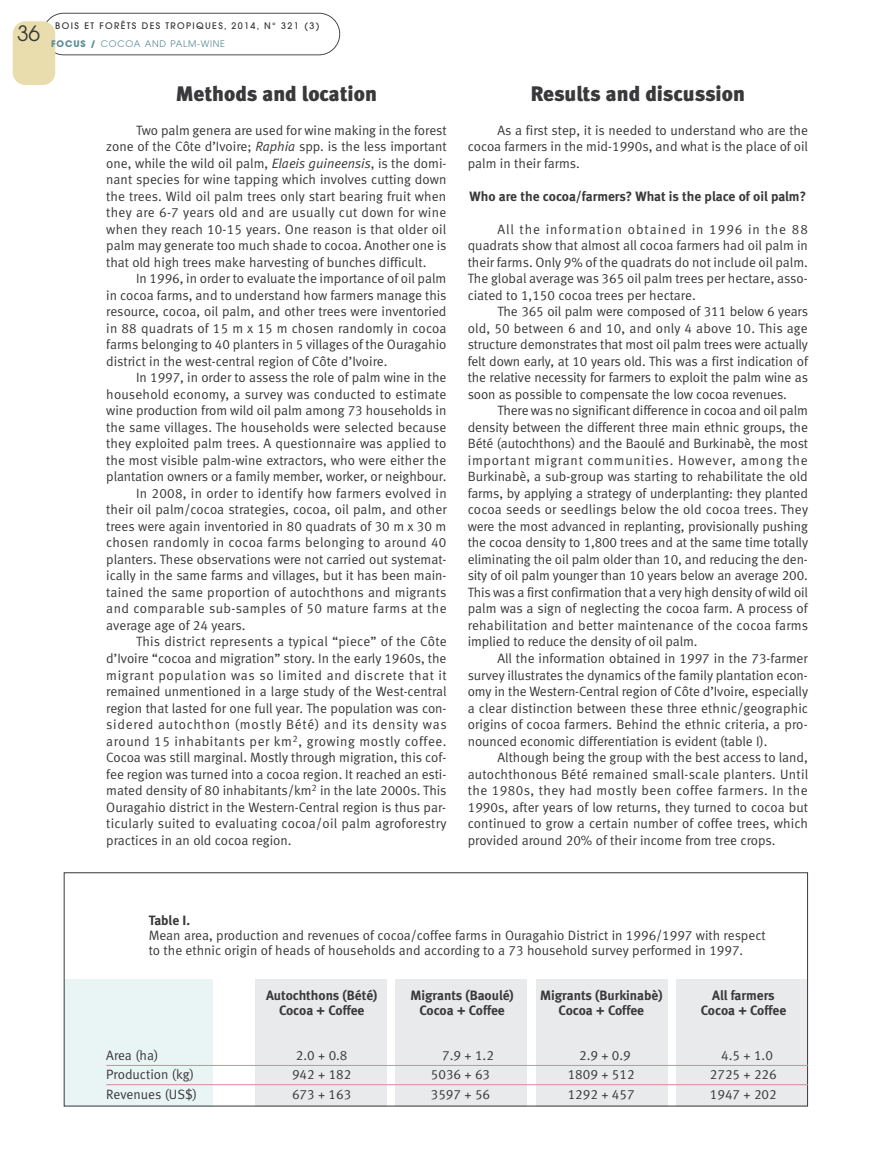
<style>
.page{position:relative;width:893px;height:1149px;background:#fff}
.page>*{position:absolute;margin:0;border:0;box-sizing:border-box;transform-origin:0 0}
.t1{font:21px "Meta Black LF";color:#39383a}
.t2{font:21px "Avant Garde";color:#39383a}
.t3{font:13.5px/16.5px "Meta Normal LF";color:#39383a;text-align:justify}
.t4{font:13.5px "Meta Normal LF";letter-spacing:.02em;color:#39383a}
.t5{font:13.5px "Meta Bold LF";color:#39383a}
.t6{font:13.5px "Meta Normal LF";letter-spacing:.045em;color:#39383a}
.t7{font:13.5px "Meta Normal LF";letter-spacing:.04em;color:#39383a}
.t8{font:13.5px "Meta Normal LF";letter-spacing:.055em;color:#39383a}
.t9{font:13.5px "Meta Normal LF";letter-spacing:.03em;color:#39383a}
.t10{font:500 9px/18px "Avant Garde";letter-spacing:.15em;color:#39383a}
.s1{font-weight:700;color:#5d8d98}
.s2{font-weight:400;color:#5d8d98}
.s3{font-style:italic}
</style>
<div class="page">
<svg style="left:46px;top:13px;width:294px;height:42px"></svg>
<div style="left:13px;top:21px;width:42px;height:64px;background:#eaddad;border-radius:13px"></div>
<div style="left:255px;top:978px;width:132px;height:128px;background:#e9eaec"></div>
<div style="left:395px;top:978px;width:132px;height:128px;background:#e9eaec"></div>
<div style="left:536px;top:978px;width:132px;height:128px;background:#e9eaec"></div>
<div style="left:676px;top:978px;width:132px;height:128px;background:#e9eaec"></div>
<div style="left:64px;top:978px;width:149px;height:128px;background:#e9f5f4"></div>
<div style="left:64px;top:872px;width:744px;height:234px;border:1px solid #39383a"></div>
<hr style="left:106px;top:1064px;width:702px;height:1px;background:#db879e">
<hr style="left:106px;top:1083px;width:702px;height:1px;background:#db879e">
<h1 class="t2" style="left:17px;top:26px;width:25px">36</h1>
<p class="t10" style="left:51px;top:18px;width:270px;text-indent:4px">BOIS ET FORÊTS DES TROPIQUES, 2014, N° 321 (3)<br><span class="s1">FOCUS /</span> <span class="s2">COCOA AND PALM-WINE</span></p>
<h1 class="t1" style="left:176px;top:86px;width:203px">Methods and location</h1>
<p class="t3" style="left:106px;top:123px;width:342px;text-indent:30px">Two palm genera are used for wine making in the forest zone of the Côte d’Ivoire; <span class="s3">Raphia</span> spp. is the less important one, while the wild oil palm, <span class="s3">Elaeis guineensis</span>, is the domi&shy;nant species for wine tapping which involves cutting down the trees. Wild oil palm trees only start bearing fruit when they are 6-7 years old and are usually cut down for wine when they reach 10-15 years. One reason is that older oil palm may generate too much shade to cocoa. Another one is that old high trees make harvesting of bunches difficult.</p>
<p class="t3" style="left:106px;top:271px;width:342px;text-indent:30px">In 1996, in order to evaluate the importance of oil palm in cocoa farms, and to understand how farmers manage this resource, cocoa, oil palm, and other trees were inventoried in 88 quadrats of 15 m x 15 m chosen randomly in cocoa farms belonging to 40 planters in 5 villages of the Ouragahio district in the west-central region of Côte d’Ivoire.</p>
<p class="t3" style="left:136px;top:370px;width:312px">In 1997, in order to assess the role of palm wine in the</p>
<p class="t3" style="left:106px;top:387px;width:342px">household economy, a survey was conducted to estimate</p>
<p class="t3" style="left:106px;top:403px;width:342px">wine production from wild oil palm among 73 households in</p>
<p class="t3" style="left:106px;top:420px;width:342px">the same villages. The households were selected because</p>
<p class="t3" style="left:106px;top:436px;width:341px">they exploited palm trees. A questionnaire was applied to</p>
<p class="t3" style="left:106px;top:453px;width:341px">the most visible palm-wine extractors, who were either the</p>
<p class="t3" style="left:106px;top:469px;width:342px">plantation owners or a family member, worker, or neighbour.</p>
<p class="t4" style="left:136px;top:488px;width:312px">In 2008, in order to identify how farmers evolved in</p>
<p class="t3" style="left:106px;top:502px;width:342px">their oil palm/cocoa strategies, cocoa, oil palm, and other</p>
<p class="t3" style="left:106px;top:519px;width:342px">trees were again inventoried in 80 quadrats of 30 m x 30 m</p>
<p class="t4" style="left:106px;top:538px;width:342px">chosen randomly in cocoa farms belonging to around 40</p>
<p class="t3" style="left:106px;top:552px;width:342px">planters. These observations were not carried out systemat-</p>
<p class="t3" style="left:106px;top:568px;width:342px">ically in the same farms and villages, but it has been main-</p>
<p class="t3" style="left:106px;top:585px;width:342px">tained the same proportion of autochthons and migrants</p>
<p class="t9" style="left:106px;top:604px;width:342px">and comparable sub-samples of 50 mature farms at the</p>
<p class="t3" style="left:106px;top:618px;width:141px">average age of 24 years.</p>
<p class="t4" style="left:136px;top:637px;width:312px">This district represents a typical “piece” of the Côte</p>
<p class="t3" style="left:106px;top:651px;width:342px">d’Ivoire “cocoa and migration” story. In the early 1960s, the</p>
<p class="t6" style="left:106px;top:670px;width:342px">migrant population was so limited and discrete that it</p>
<p class="t3" style="left:106px;top:684px;width:342px">remained unmentioned in a large study of the West-central</p>
<p class="t3" style="left:106px;top:700px;width:342px">region that lasted for one full year. The population was con-</p>
<p class="t8" style="left:106px;top:719px;width:342px">sidered autochthon (mostly Bété) and its density was</p>
<p class="t7" style="left:106px;top:736px;width:342px">around 15 inhabitants per km<sup>2</sup>, growing mostly coffee.</p>
<p class="t3" style="left:106px;top:750px;width:341px">Cocoa was still marginal. Mostly through migration, this cof-</p>
<p class="t3" style="left:106px;top:766px;width:342px">fee region was turned into a cocoa region. It reached an esti-</p>
<p class="t3" style="left:106px;top:783px;width:342px">mated density of 80 inhabitants/km<sup>2</sup> in the late 2000s. This</p>
<p class="t3" style="left:106px;top:799px;width:341px">Ouragahio district in the Western-Central region is thus par-</p>
<p class="t4" style="left:106px;top:818px;width:342px">ticularly suited to evaluating cocoa/oil palm agroforestry</p>
<p class="t3" style="left:106px;top:832px;width:187px">practices in an old cocoa region.</p>
<h1 class="t1" style="left:531px;top:86px;width:216px">Results and discussion</h1>
<p class="t3" style="left:468px;top:123px;width:342px;text-indent:30px">As a first step, it is needed to understand who are the cocoa farmers in the mid-1990s, and what is the place of oil palm in their farms.</p>
<p class="t5" style="left:469px;top:191px;width:338px">Who are the cocoa/farmers? What is the place of oil palm?</p>
<p class="t3" style="left:468px;top:222px;width:342px;text-indent:30px">All the information obtained in 1996 in the 88 quadrats show that almost all cocoa farmers had oil palm in their farms. Only 9% of the quadrats do not include oil palm.<br>The global average was 365 oil palm trees per hectare, asso&shy;ciated to 1,150 cocoa trees per hectare.</p>
<p class="t3" style="left:468px;top:304px;width:342px;text-indent:30px">The 365 oil palm were composed of 311 below 6 years old, 50 between 6 and 10, and only 4 above 10. This age structure demonstrates that most oil palm trees were actually felt down early, at 10 years old. This was a first indication of the relative necessity for farmers to exploit the palm wine as soon as possible to compensate the low cocoa revenues.</p>
<p class="t3" style="left:468px;top:403px;width:342px;text-indent:30px">There was no significant difference in cocoa and oil palm density between the different three main ethnic groups, the Bété (autochthons) and the Baoulé and Burkinabè, the most important migrant communities. However, among the Burkinabè, a sub-group was starting to rehabilitate the old farms, by applying a strategy of underplanting: they planted cocoa seeds or seedlings below the old cocoa trees. They were the most advanced in replanting, provisionally pushing the cocoa density to 1,800 trees and at the same time totally eliminating the oil palm older than 10, and reducing the den&shy;sity of oil palm younger than 10 years below an average 200.<br>This was a first confirmation that a very high density of wild oil palm was a sign of neglecting the cocoa farm. A process of rehabilitation and better maintenance of the cocoa farms implied to reduce the density of oil palm.</p>
<p class="t3" style="left:468px;top:651px;width:342px;text-indent:30px">All the information obtained in 1997 in the 73-farmer survey illustrates the dynamics of the family plantation econ&shy;omy in the Western-Central region of Côte d’Ivoire, especially a clear distinction between these three ethnic/geographic origins of cocoa farmers. Behind the ethnic criteria, a pro&shy;nounced economic differentiation is evident (table I).</p>
<p class="t3" style="left:468px;top:750px;width:342px;text-indent:30px">Although being the group with the best access to land, autochthonous Bété remained small-scale planters. Until the 1980s, they had mostly been coffee farmers. In the 1990s, after years of low returns, they turned to cocoa but continued to grow a certain number of coffee trees, which provided around 20% of their income from tree crops.</p>
<p class="t5" style="left:149px;top:915px;width:43px">Table I.</p>
<p class="t3" style="left:149px;top:928px;width:618px;line-height:15px">Mean area, production and revenues of cocoa/coffee farms in Ouragahio District in 1996/1997 with respect to the ethnic origin of heads of households and according to a 73 household survey performed in 1997.</p>
<p class="t5" style="left:266px;top:990px;width:113px">Autochthons (Bété)</p>
<p class="t5" style="left:410px;top:990px;width:105px">Migrants (Baoulé)</p>
<p class="t5" style="left:540px;top:990px;width:124px">Migrants (Burkinabè)</p>
<p class="t5" style="left:712px;top:990px;width:64px">All farmers</p>
<p class="t5" style="left:279px;top:1005px;width:87px">Cocoa + Coffee</p>
<p class="t5" style="left:419px;top:1005px;width:87px">Cocoa + Coffee</p>
<p class="t5" style="left:559px;top:1005px;width:87px">Cocoa + Coffee</p>
<p class="t5" style="left:701px;top:1005px;width:87px">Cocoa + Coffee</p>
<p class="t3" style="left:106px;top:1047px;width:53px">Area (ha)</p>
<p class="t3" style="left:296px;top:1047px;width:53px">2.0 + 0.8</p>
<p class="t3" style="left:442px;top:1047px;width:53px">7.9 + 1.2</p>
<p class="t3" style="left:579px;top:1047px;width:53px">2.9 + 0.9</p>
<p class="t3" style="left:721px;top:1047px;width:53px">4.5 + 1.0</p>
<p class="t3" style="left:106px;top:1067px;width:89px">Production (kg)</p>
<p class="t3" style="left:292px;top:1067px;width:61px">942 + 182</p>
<p class="t3" style="left:431px;top:1067px;width:61px">5036 + 63</p>
<p class="t3" style="left:568px;top:1067px;width:68px">1809 + 512</p>
<p class="t3" style="left:710px;top:1067px;width:68px">2725 + 226</p>
<p class="t3" style="left:106px;top:1086px;width:92px">Revenues (US$)</p>
<p class="t3" style="left:292px;top:1086px;width:61px">673 + 163</p>
<p class="t3" style="left:431px;top:1086px;width:61px">3597 + 56</p>
<p class="t3" style="left:568px;top:1086px;width:68px">1292 + 457</p>
<p class="t3" style="left:710px;top:1086px;width:68px">1947 + 202</p>
</div>
